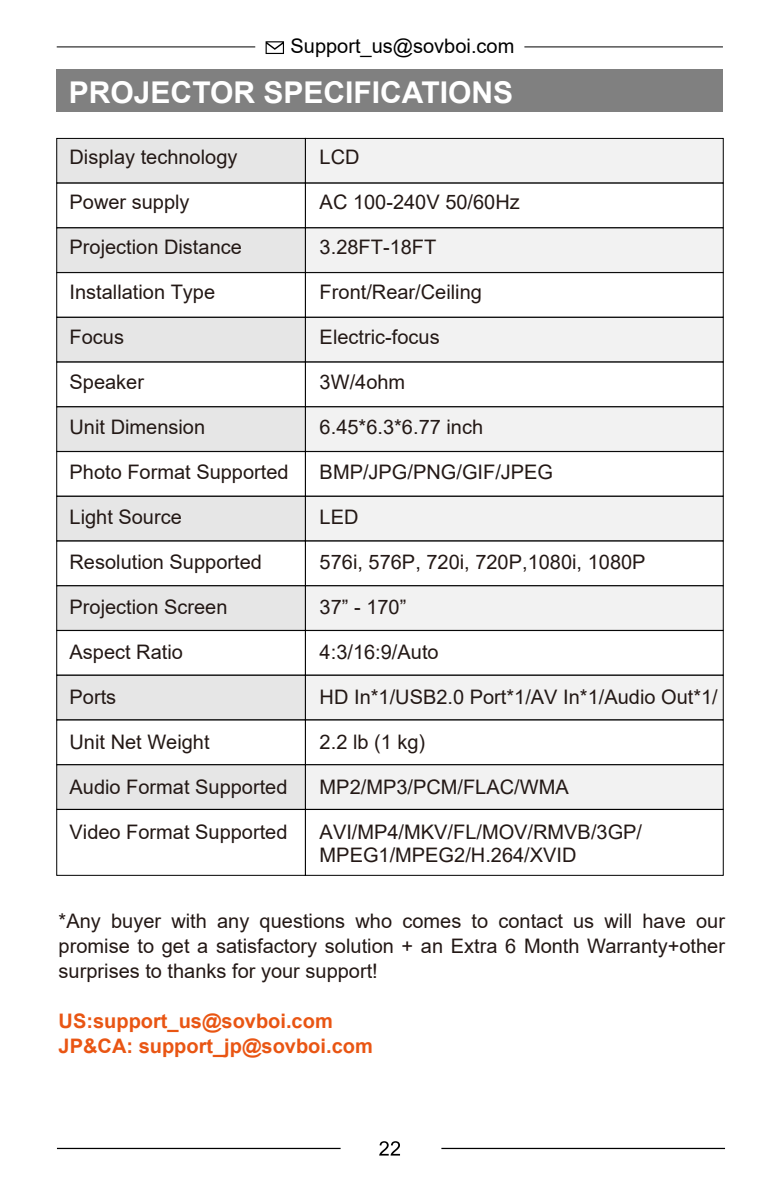
<style>
.page{position:relative;width:780px;height:1191px;background:#fff}
.page>*{position:absolute;margin:0;border:0;box-sizing:border-box;transform-origin:0 0}
.t1{font:700 30px "Arial";color:#fff}
.t2{font:20px/25px "Arial";color:#231815;text-align:justify}
.t3{font:700 20px/25px "Arial";color:#e95513}
.t4{font:20px "Arial";color:#000}
</style>
<div class="page">
<div style="left:57px;top:69px;width:666px;height:43px;background:#808080"></div>
<div style="left:56px;top:138px;width:250px;height:45px;background:#e6e6e6;border:1px solid #000"></div>
<div style="left:305px;top:138px;width:418px;height:45px;background:#f2f2f2;border:1px solid #000"></div>
<div style="left:56px;top:183px;width:250px;height:45px;background:#fff;border:1px solid #000"></div>
<div style="left:305px;top:183px;width:418px;height:45px;background:#fff;border:1px solid #000"></div>
<div style="left:56px;top:228px;width:250px;height:45px;background:#e6e6e6"></div>
<div style="left:305px;top:228px;width:418px;height:45px;background:#f2f2f2"></div>
<div style="left:56px;top:272px;width:250px;height:45px;background:#fff;border:1px solid #000"></div>
<div style="left:305px;top:272px;width:418px;height:45px;background:#fff;border:1px solid #000"></div>
<div style="left:56px;top:317px;width:250px;height:45px;background:#e6e6e6;border:1px solid #000"></div>
<div style="left:305px;top:317px;width:418px;height:45px;background:#f2f2f2;border:1px solid #000"></div>
<div style="left:56px;top:406px;width:250px;height:46px;background:#e6e6e6;border:1px solid #000"></div>
<div style="left:305px;top:406px;width:418px;height:46px;background:#f2f2f2;border:1px solid #000"></div>
<div style="left:56px;top:451px;width:250px;height:45px;background:#fff;border:1px solid #000"></div>
<div style="left:305px;top:451px;width:418px;height:45px;background:#fff;border:1px solid #000"></div>
<div style="left:56px;top:496px;width:250px;height:45px;background:#e6e6e6;border:1px solid #000"></div>
<div style="left:305px;top:496px;width:418px;height:45px;background:#f2f2f2;border:1px solid #000"></div>
<div style="left:56px;top:585px;width:250px;height:45px;background:#e6e6e6;border:1px solid #000"></div>
<div style="left:305px;top:585px;width:418px;height:45px;background:#f2f2f2;border:1px solid #000"></div>
<div style="left:56px;top:630px;width:250px;height:45px;background:#fff;border:1px solid #000"></div>
<div style="left:305px;top:630px;width:418px;height:45px;background:#fff;border:1px solid #000"></div>
<div style="left:56px;top:675px;width:250px;height:45px;background:#e6e6e6;border:1px solid #000"></div>
<div style="left:305px;top:675px;width:418px;height:45px;background:#f2f2f2;border:1px solid #000"></div>
<div style="left:56px;top:719px;width:250px;height:46px;background:#fff;border:1px solid #000"></div>
<div style="left:305px;top:719px;width:418px;height:46px;background:#fff;border:1px solid #000"></div>
<div style="left:56px;top:764px;width:250px;height:45px;background:#e6e6e6;border:1px solid #000"></div>
<div style="left:305px;top:764px;width:418px;height:45px;background:#f2f2f2;border:1px solid #000"></div>
<div style="left:56px;top:809px;width:250px;height:66px;background:#fff;border:1px solid #000"></div>
<div style="left:305px;top:809px;width:418px;height:66px;background:#fff;border:1px solid #000"></div>
<hr style="left:57px;top:1147px;width:283px;height:2px;background:#000">
<hr style="left:441px;top:1147px;width:284px;height:2px;background:#000">
<svg style="left:379px;top:1141px;width:21px;height:14px"></svg>
<hr style="left:57px;top:46px;width:198px;height:1px;background:#000">
<hr style="left:524px;top:46px;width:199px;height:1px;background:#000">
<svg style="left:265px;top:41px;width:19px;height:13px"></svg>
<p class="t4" style="left:290px;top:32px;width:225px">Support_us@sovboi.com</p>
<h1 class="t1" style="left:69px;top:71px;width:445px">PROJECTOR SPECIFICATIONS</h1>
<p class="t2" style="left:70px;top:144px;width:169px">Display technology</p>
<p class="t2" style="left:70px;top:189px;width:122px">Power supply</p>
<p class="t2" style="left:70px;top:234px;width:174px">Projection Distance</p>
<p class="t2" style="left:70px;top:279px;width:147px">Installation Type</p>
<p class="t2" style="left:70px;top:324px;width:56px">Focus</p>
<p class="t2" style="left:70px;top:369px;width:76px">Speaker</p>
<p class="t2" style="left:70px;top:414px;width:137px">Unit Dimension</p>
<p class="t2" style="left:70px;top:459px;width:220px">Photo Format Supported</p>
<p class="t2" style="left:70px;top:504px;width:114px">Light Source</p>
<p class="t2" style="left:70px;top:549px;width:194px">Resolution Supported</p>
<p class="t2" style="left:70px;top:594px;width:159px">Projection Screen</p>
<p class="t2" style="left:70px;top:639px;width:115px">Aspect Ratio</p>
<p class="t2" style="left:70px;top:684px;width:48px">Ports</p>
<p class="t2" style="left:70px;top:729px;width:142px">Unit Net Weight</p>
<p class="t2" style="left:70px;top:774px;width:219px">Audio Format Supported</p>
<p class="t2" style="left:70px;top:819px;width:219px">Video Format Supported</p>
<p class="t2" style="left:319px;top:144px;width:41px">LCD</p>
<p class="t2" style="left:319px;top:189px;width:202px">AC 100-240V 50/60Hz</p>
<p class="t2" style="left:319px;top:234px;width:118px">3.28FT-18FT</p>
<p class="t2" style="left:319px;top:279px;width:164px">Front/Rear/Ceiling</p>
<p class="t2" style="left:319px;top:324px;width:122px">Electric-focus</p>
<p class="t2" style="left:319px;top:369px;width:87px">3W/4ohm</p>
<p class="t2" style="left:319px;top:414px;width:165px">6.45*6.3*6.77 inch</p>
<p class="t2" style="left:319px;top:459px;width:235px">BMP/JPG/PNG/GIF/JPEG</p>
<p class="t2" style="left:319px;top:504px;width:40px">LED</p>
<p class="t2" style="left:319px;top:549px;width:327px">576i, 576P, 720i, 720P,1080i, 1080P</p>
<p class="t2" style="left:319px;top:594px;width:88px">37” - 170”</p>
<p class="t2" style="left:319px;top:639px;width:120px">4:3/16:9/Auto</p>
<p class="t2" style="left:319px;top:684px;width:399px">HD In*1/USB2.0 Port*1/AV In*1/Audio Out*1/</p>
<p class="t2" style="left:319px;top:729px;width:107px">2.2 lb (1 kg)</p>
<p class="t2" style="left:319px;top:774px;width:250px">MP2/MP3/PCM/FLAC/WMA</p>
<p class="t2" style="left:319px;top:821px;width:324px;line-height:22.5px">AVI/MP4/MKV/FL/MOV/RMVB/3GP/<br>MPEG1/MPEG2/H.264/XVID</p>
<p class="t2" style="left:59px;top:908px;width:667px">*Any buyer with any questions who comes to contact us will have our promise to get a satisfactory solution + an Extra 6 Month Warranty+other surprises to thanks for your support!</p>
<p class="t3" style="left:59px;top:1008px;width:315px">US:support_us@sovboi.com<br>JP&amp;CA: support_jp@sovboi.com</p>
</div>
